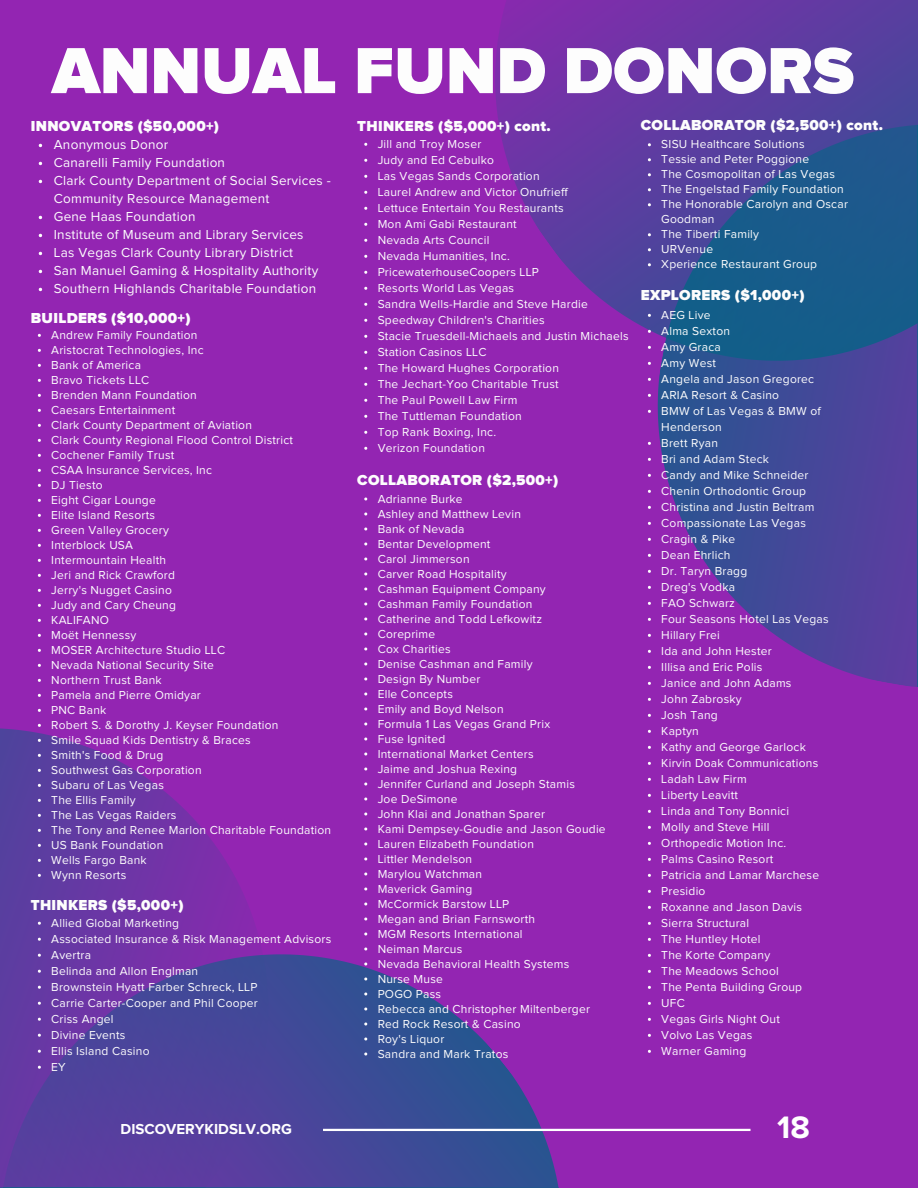
<style>
.page{position:relative;width:918px;height:1188px;background:#9325b2}
.page>*{position:absolute;margin:0;border:0;box-sizing:border-box;transform-origin:0 0}
.t1{font:900 67.5px "Proxima Nova";color:#fdfdfd}
.t2{font:700 32.25px "Proxima Nova";color:#fff}
.t3{font:900 15px "Proxima Nova";letter-spacing:.02em;color:#fdfdfd}
.t4{font:700 15px "Proxima Nova";color:#fff}
.t5{font:13.5px/18px "Proxima Nova";letter-spacing:.02em;color:#fdfdfd}
.t6{font:12px/15px "Proxima Nova";letter-spacing:.02em;color:#fdfdfd}
</style>
<div class="page">
<svg style="left:0;top:728px;width:256px;height:226px"></svg>
<svg style="left:0;top:954px;width:563px;height:234px;background:#52419d"></svg>
<svg style="left:495px;top:0;width:423px;height:348px"></svg>
<svg style="left:658px;top:124px;width:260px;height:563px;background:#424898"></svg>
<hr style="left:323px;top:1129px;width:428px;height:2px;background:#fff">
<svg style="left:364px;top:497px;width:3px;height:4px"></svg>
<h1 class="t1" style="left:52px;top:32px;width:804px">ANNUAL FUND DONORS</h1>
<p class="t3" style="left:31px;top:118px;width:190px">INNOVATORS ($50,000+)</p>
<p class="t5" style="left:54px;top:136px;width:279px">Anonymous Donor<br>Canarelli Family Foundation<br>Clark County Department of Social Services - Community Resource Management<br>Gene Haas Foundation<br>Institute of Museum and Library Services<br>Las Vegas Clark County Library District<br>San Manuel Gaming &amp; Hospitality Authority Southern Highlands Charitable Foundation</p>
<p class="t3" style="left:31px;top:309px;width:161px">BUILDERS ($10,000+)</p>
<p class="t6" style="left:51px;top:328px;width:281px">Andrew Family Foundation<br>Aristocrat Technologies, Inc<br>Bank of America<br>Bravo Tickets LLC<br>Brenden Mann Foundation<br>Caesars Entertainment<br>Clark County Department of Aviation<br>Clark County Regional Flood Control District<br>Cochener Family Trust<br>CSAA Insurance Services, Inc<br>DJ Tiesto<br>Eight Cigar Lounge<br>Elite Island Resorts<br>Green Valley Grocery<br>Interblock USA<br>Intermountain Health<br>Jeri and Rick Crawford<br>Jerry's Nugget Casino<br>Judy and Cary Cheung<br>KALIFANO<br>Moët Hennessy<br>MOSER Architecture Studio LLC<br>Nevada National Security Site<br>Northern Trust Bank<br>Pamela and Pierre Omidyar<br>PNC Bank<br>Robert S. &amp; Dorothy J. Keyser Foundation<br>Smile Squad Kids Dentistry &amp; Braces<br>Smith's Food &amp; Drug<br>Southwest Gas Corporation<br>Subaru of Las Vegas<br>The Ellis Family<br>The Las Vegas Raiders<br>The Tony and Renee Marlon Charitable Foundation<br>US Bank Foundation<br>Wells Fargo Bank<br>Wynn Resorts</p>
<p class="t3" style="left:31px;top:896px;width:154px">THINKERS ($5,000+)</p>
<p class="t6" style="left:51px;top:915px;width:282px;line-height:16px">Allied Global Marketing<br>Associated Insurance &amp; Risk Management Advisors<br>Avertra<br>Belinda and Allon Englman<br>Brownstein Hyatt Farber Schreck, LLP<br>Carrie Carter-Cooper and Phil Cooper<br>Criss Angel<br>Divine Events<br>Ellis Island Casino<br>EY</p>
<p class="t3" style="left:357px;top:117px;width:195px">THINKERS ($5,000+) cont.</p>
<p class="t6" style="left:378px;top:136px;width:253px;line-height:16px">Jill and Troy Moser<br>Judy and Ed Cebulko<br>Las Vegas Sands Corporation<br>Laurel Andrew and Victor Onufrieff<br>Lettuce Entertain You Restaurants<br>Mon Ami Gabi Restaurant<br>Nevada Arts Council<br>Nevada Humanities, Inc.<br>PricewaterhouseCoopers LLP<br>Resorts World Las Vegas<br>Sandra Wells-Hardie and Steve Hardie<br>Speedway Children's Charities<br>Stacie Truesdell-Michaels and Justin Michaels<br>Station Casinos LLC<br>The Howard Hughes Corporation<br>The Jechart-Yoo Charitable Trust<br>The Paul Powell Law Firm<br>The Tuttleman Foundation<br>Top Rank Boxing, Inc.<br>Verizon Foundation</p>
<p class="t3" style="left:357px;top:471px;width:203px">COLLABORATOR ($2,500+)</p>
<p class="t6" style="left:378px;top:491px;width:230px">Adrianne Burke<br>Ashley and Matthew Levin<br>Bank of Nevada<br>Bentar Development<br>Carol Jimmerson<br>Carver Road Hospitality<br>Cashman Equipment Company<br>Cashman Family Foundation<br>Catherine and Todd Lefkowitz<br>Coreprime<br>Cox Charities<br>Denise Cashman and Family<br>Design By Number<br>Elle Concepts<br>Emily and Boyd Nelson<br>Formula 1 Las Vegas Grand Prix<br>Fuse Ignited<br>International Market Centers<br>Jaime and Joshua Rexing<br>Jennifer Curland and Joseph Stamis<br>Joe DeSimone<br>John Klai and Jonathan Sparer<br>Kami Dempsey-Goudie and Jason Goudie<br>Lauren Elizabeth Foundation<br>Littler Mendelson<br>Marylou Watchman<br>Maverick Gaming<br>McCormick Barstow LLP<br>Megan and Brian Farnsworth<br>MGM Resorts International<br>Neiman Marcus<br>Nevada Behavioral Health Systems<br>Nurse Muse<br>POGO Pass<br>Rebecca and Christopher Miltenberger<br>Red Rock Resort &amp; Casino<br>Roy's Liquor<br>Sandra and Mark Tratos</p>
<p class="t3" style="left:641px;top:117px;width:244px">COLLABORATOR ($2,500+) cont.</p>
<p class="t6" style="left:661px;top:137px;width:188px">SISU Healthcare Solutions<br>Tessie and Peter Poggione<br>The Cosmopolitan of Las Vegas<br>The Engelstad Family Foundation<br>The Honorable Carolyn and Oscar<br>Goodman<br>The Tiberti Family<br>URVenue<br>Xperience Restaurant Group</p>
<p class="t3" style="left:641px;top:286px;width:165px">EXPLORERS ($1,000+)</p>
<p class="t6" style="left:661px;top:307px;width:169px;line-height:16px">AEG Live<br>Alma Sexton<br>Amy Graca<br>Amy West<br>Angela and Jason Gregorec<br>ARIA Resort &amp; Casino<br>BMW of Las Vegas &amp; BMW of<br>Henderson<br>Brett Ryan<br>Bri and Adam Steck<br>Candy and Mike Schneider<br>Chenin Orthodontic Group<br>Christina and Justin Beltram<br>Compassionate Las Vegas<br>Cragin &amp; Pike<br>Dean Ehrlich<br>Dr. Taryn Bragg<br>Dreg's Vodka<br>FAO Schwarz<br>Four Seasons Hotel Las Vegas<br>Hillary Frei<br>Ida and John Hester<br>Illisa and Eric Polis<br>Janice and John Adams<br>John Zabrosky<br>Josh Tang<br>Kaptyn<br>Kathy and George Garlock<br>Kirvin Doak Communications<br>Ladah Law Firm<br>Liberty Leavitt<br>Linda and Tony Bonnici<br>Molly and Steve Hill<br>Orthopedic Motion Inc.<br>Palms Casino Resort<br>Patricia and Lamar Marchese<br>Presidio<br>Roxanne and Jason Davis<br>Sierra Structural<br>The Huntley Hotel<br>The Korte Company<br>The Meadows School<br>The Penta Building Group<br>UFC<br>Vegas Girls Night Out<br>Volvo Las Vegas<br>Warner Gaming</p>
<p class="t4" style="left:121px;top:1120px;width:173px">DISCOVERYKIDSLV.ORG</p>
<h2 class="t2" style="left:777px;top:1109px;width:34px">18</h2>
</div>
